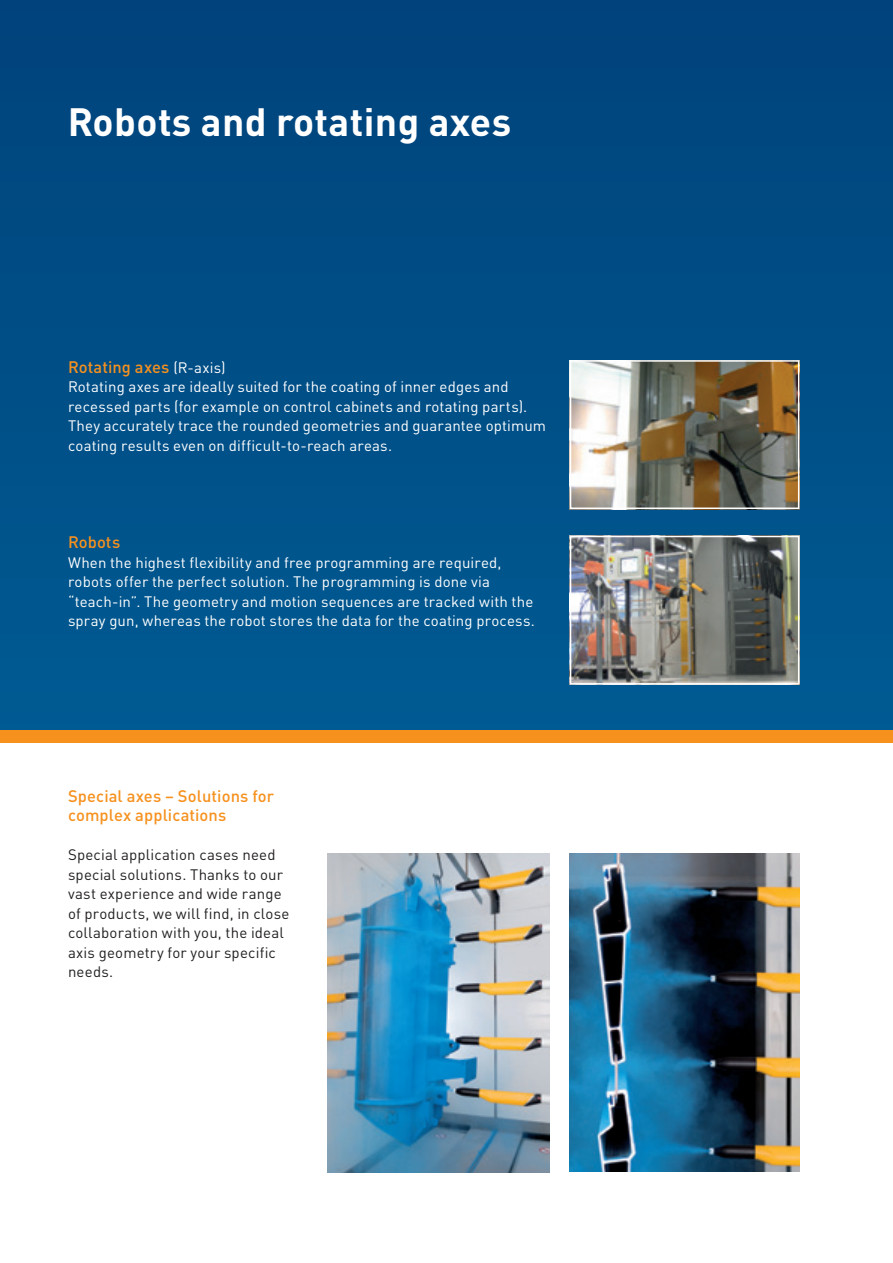
<style>
.page{position:relative;width:893px;height:1263px;background:#fff}
.page>*{position:absolute;margin:0;border:0;box-sizing:border-box;transform-origin:0 0}
.t1{font:700 39px "DIN Pro";letter-spacing:.01em;color:#fff}
.t2{font:500 16.5px/19.5px "DIN Pro";letter-spacing:.005em;color:#f6911e}
.t3{font:15px/19.5px "DIN Pro";letter-spacing:.01em;color:#fff}
.t4{font:15px/19.5px "DIN Pro";letter-spacing:.01em;color:#231f20}
.s1{font-weight:400;font-size:15px;color:#fff}
</style>
<div class="page">
<div style="left:0;top:0;width:893px;height:737px;background:linear-gradient(to right,#004f87,#004c84)"></div>
<div style="left:0;top:730px;width:893px;height:13px;background:#f6911e"></div>
<img style="left:327px;top:853px;width:222px;height:319px">
<img style="left:570px;top:853px;width:229px;height:319px">
<img style="left:573px;top:363px;width:223px;height:143px">
<div style="left:570px;top:360px;width:229px;height:149px;border:2px solid #fff"></div>
<img style="left:573px;top:539px;width:223px;height:143px">
<div style="left:570px;top:536px;width:229px;height:149px;border:2px solid #fff"></div>
<h1 class="t1" style="left:68px;top:89px;width:445px">Robots and rotating axes</h1>
<p class="t2" style="left:68px;top:355px;width:159px">Rotating axes <span class="s1">(R-axis)</span></p>
<p class="t3" style="left:68px;top:375px;width:480px">Rotating axes are ideally suited for the coating of inner edges and recessed parts (for example on control cabinets and rotating parts).<br>They accurately trace the rounded geometries and guarantee optimum coating results even on difficult-to-reach areas.</p>
<p class="t2" style="left:68px;top:531px;width:54px">Robots</p>
<p class="t3" style="left:68px;top:551px;width:468px">When the highest flexibility and free programming are required, robots offer the perfect solution. The programming is done via “teach-in”. The geometry and motion sequences are tracked with the spray gun, whereas the robot stores the data for the coating process.</p>
<p class="t2" style="left:68px;top:784px;width:208px">Special axes – Solutions for complex applications</p>
<p class="t4" style="left:68px;top:843px;width:223px">Special application cases need special solutions. Thanks to our vast experience and wide range of products, we will find, in close collaboration with you, the ideal axis geometry for your specific needs.</p>
</div>
